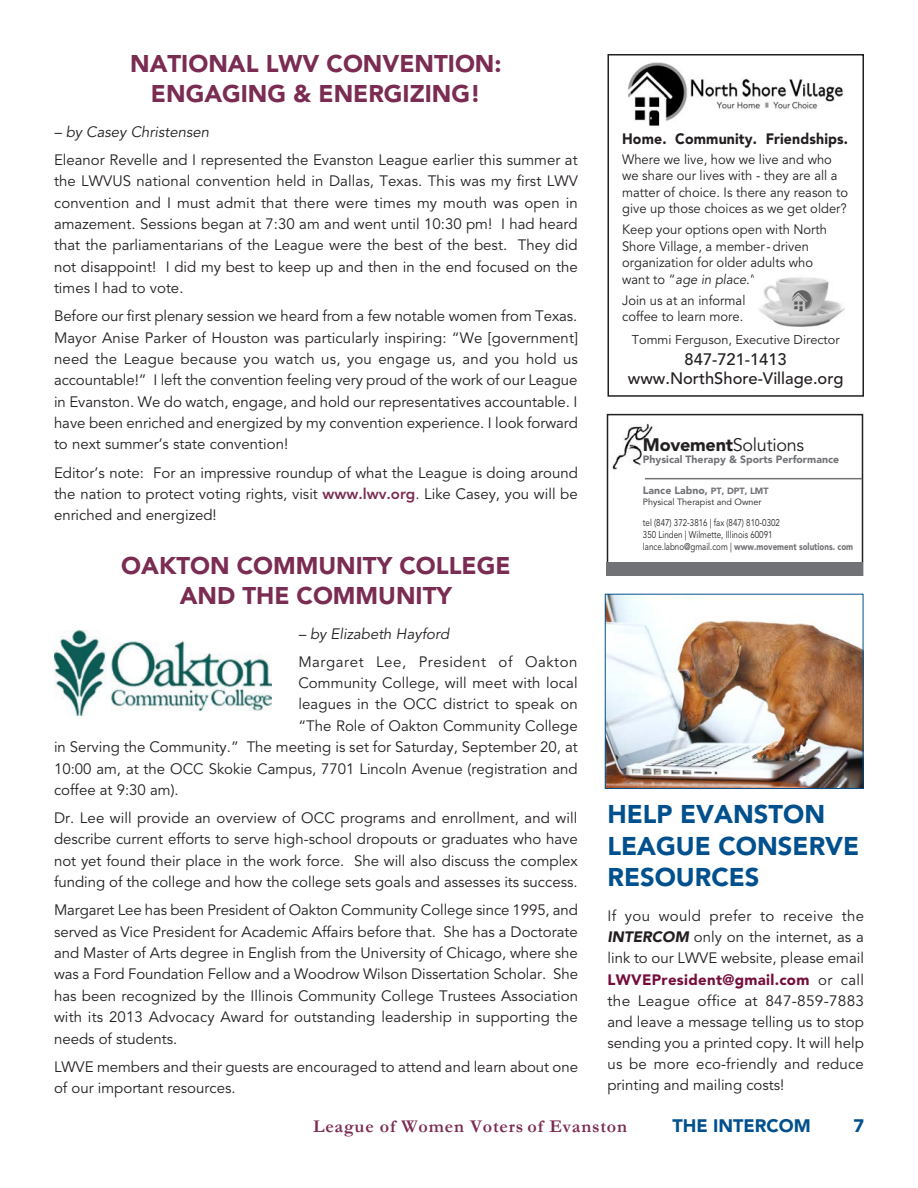
<style>
.page{position:relative;width:918px;height:1188px;background:#fff}
.page>*{position:absolute;margin:0;border:0;box-sizing:border-box;transform-origin:0 0}
.t1{font:900 25.5px "Avenir LT Std";color:#00508d}
.body_text_10{font:900 24px/30px "Avenir LT Std";color:#7a2c52;text-align:center}
.t2{font:700 18px "Garamond";letter-spacing:.045em;color:#7a2c52}
.t3{font:18px "Avenir LT Std";letter-spacing:-.015em;color:#231f20}
.t4{font:900 18px "Avenir LT Std";color:#00508d}
.t5{font:500 16.5px "Avenir LT Std";color:#231f20}
.body_text_10-2{font:15px/21.3px "Avenir LT Std";color:#231f20;text-align:justify}
.body_text_10-3{font:italic 15px "Avenir LT Std";color:#231f20}
.body_text_10-4{font:15px "Avenir LT Std";letter-spacing:.04em;color:#231f20}
.t6{font:900 15px "Avenir LT Std";letter-spacing:.01em;color:#231f20;scale:.94 1}
.t7{font:13.5px/16.5px "Avenir LT Std";color:#231f20;scale:.96 1}
.t8{font:italic 13.5px "Avenir LT Std";color:#231f20;scale:.96 1}
.t9{font:12.75px "Avenir LT Std";color:#231f20}
.t10{font:900 10.5px "Avenir LT Std";color:#717275}
.t11{font:9.75px "Avenir LT Std";color:#231f20;scale:.82 1}
.t12{font:900 9.75px "Avenir LT Std";color:#717275;scale:.82 1}
.t13{font:9px "Avenir LT Std";color:#231f20}
.s1{font-weight:800;color:#7a2c52}
.s2{font-style:normal}
.s3{font-weight:900}
.s4{font-size:9px}
.s5{font-weight:400;color:#231f20}
.s6{font-weight:900;font-style:italic}
.s7{font-weight:900;color:#750d3c}
</style>
<div class="page">
<div style="left:608px;top:54px;width:256px;height:343px;border:2px solid #231f20"></div>
<img style="left:628px;top:62px;width:215px;height:64px">
<img style="left:759px;top:277px;width:86px;height:50px">
<img style="left:611px;top:423px;width:249px;height:57px">
<div style="left:607px;top:414px;width:256px;height:162px;border:2px solid #231f20"></div>
<div style="left:607px;top:562px;width:256px;height:14px;background:#717275"></div>
<hr style="left:645px;top:478px;width:217px;height:1px;background:#717275">
<img style="left:607px;top:596px;width:254px;height:191px">
<div style="left:605px;top:594px;width:258px;height:195px;border:1px solid #00508d"></div>
<img style="left:54px;top:630px;width:217px;height:85px">
<p class="body_text_10" style="left:130px;top:49px;width:373px">NATIONAL LWV CONVENTION:<br>ENGAGING &amp; ENERGIZING!</p>
<p class="body_text_10-3" style="left:54px;top:123px;width:157px">– by Casey Christensen</p>
<p class="body_text_10-2" style="left:54px;top:149px;width:525px">Eleanor Revelle and I represented the Evanston League earlier this summer at the LWVUS national convention held in Dallas, Texas. This was my first LWV convention and I must admit that there were times my mouth was open in amazement. Sessions began at 7:30 am and went until 10:30 pm! I had heard that the parliamentarians of the League were the best of the best. They did not disappoint! I did my best to keep up and then in the end focused on the times I had to vote.</p>
<p class="body_text_10-2" style="left:54px;top:306px;width:526px">Before our first plenary session we heard from a few notable women from Texas.<br>Mayor Anise Parker of Houston was particularly inspiring: “We [government] need the League because you watch us, you engage us, and you hold us accountable!” I left the convention feeling very proud of the work of our League in Evanston. We do watch, engage, and hold our representatives accountable. I have been enriched and energized by my convention experience. I look forward to next summer’s state convention!</p>
<p class="body_text_10-2" style="left:54px;top:462px;width:525px">Editor’s note: For an impressive roundup of what the League is doing around the nation to protect voting rights, visit <span class="s1">www.lwv.org</span>. Like Casey, you will be enriched and energized!</p>
<p class="body_text_10" style="left:121px;top:551px;width:391px">OAKTON COMMUNITY COLLEGE<br>AND THE COMMUNITY</p>
<p class="body_text_10-3" style="left:298px;top:625px;width:152px">– by Elizabeth Hayford</p>
<p class="body_text_10-4" style="left:298px;top:653px;width:281px">Margaret Lee, President of Oakton</p>
<p class="body_text_10-2" style="left:298px;top:673px;width:281px">Community College, will meet with local</p>
<p class="body_text_10-2" style="left:298px;top:694px;width:281px">leagues in the OCC district to speak on</p>
<p class="body_text_10-2" style="left:298px;top:715px;width:281px">“The Role of Oakton Community College</p>
<p class="body_text_10-2" style="left:54px;top:737px;width:525px">in Serving the Community.” The meeting is set for Saturday, September 20, at</p>
<p class="body_text_10-2" style="left:54px;top:758px;width:525px">10:00 am, at the OCC Skokie Campus, 7701 Lincoln Avenue (registration and</p>
<p class="body_text_10-2" style="left:54px;top:780px;width:126px">coffee at 9:30 am).</p>
<p class="body_text_10-2" style="left:54px;top:808px;width:525px">Dr. Lee will provide an overview of OCC programs and enrollment, and will describe current efforts to serve high-school dropouts or graduates who have not yet found their place in the work force. She will also discuss the complex funding of the college and how the college sets goals and assesses its success.</p>
<p class="body_text_10-2" style="left:54px;top:900px;width:526px">Margaret Lee has been President of Oakton Community College since 1995, and served as Vice President for Academic Affairs before that. She has a Doctorate and Master of Arts degree in English from the University of Chicago, where she was a Ford Foundation Fellow and a Woodrow Wilson Dissertation Scholar. She has been recognized by the Illinois Community College Trustees Association with its 2013 Advocacy Award for outstanding leadership in supporting the needs of students.</p>
<p class="body_text_10-2" style="left:54px;top:1056px;width:526px">LWVE members and their guests are encouraged to attend and learn about one of our important resources.</p>
<p class="t6" style="left:622px;top:130px;width:242px">Home. Community. Friendships.</p>
<p class="t7" style="left:622px;top:151px;width:220px">Where we live, how we live and who</p>
<p class="t7" style="left:622px;top:168px;width:226px">we share our lives with - they are all a</p>
<p class="t7" style="left:622px;top:184px;width:237px">matter of choice. Is there any reason to give up those choices as we get older?</p>
<p class="t7" style="left:622px;top:222px;width:215px">Keep your options open with North</p>
<p class="t7" style="left:622px;top:238px;width:196px">Shore Village, a member-driven</p>
<p class="t7" style="left:622px;top:255px;width:200px">organization for older adults who</p>
<p class="t8" style="left:622px;top:271px;width:142px"><span class="s2">want to “</span>age in place.<span class="s2">”</span></p>
<p class="t7" style="left:622px;top:292px;width:130px">Join us at an informal</p>
<p class="t7" style="left:622px;top:309px;width:128px">coffee to learn more.</p>
<p class="t9" style="left:632px;top:332px;width:209px">Tommi Ferguson, Executive Director</p>
<p class="t5" style="left:685px;top:349px;width:104px">847-721-1413</p>
<p class="t5" style="left:628px;top:369px;width:217px">www.NorthShore-Village.org</p>
<p class="t3" style="left:643px;top:434px;width:163px"><span class="s3">Movement</span>Solutions</p>
<p class="t10" style="left:643px;top:453px;width:198px">Physical Therapy &amp; Sports Performance</p>
<p class="t10" style="left:643px;top:484px;width:127px">Lance Labno, <span class="s4">PT, DPT, LMT</span></p>
<p class="t13" style="left:643px;top:496px;width:120px">Physical Therapist and Owner</p>
<p class="t11" style="left:643px;top:517px;width:169px">tel (847) 372-3816 | fax (847) 810-0302</p>
<p class="t11" style="left:643px;top:529px;width:160px">350 Linden | Wilmette, Illinois 60091</p>
<p class="t12" style="left:643px;top:540px;width:258px"><span class="s5">lance.labno@gmail.com |</span> www.movement solutions. com</p>
<p class="t1" style="left:608px;top:799px;width:219px">HELP EVANSTON</p>
<p class="t1" style="left:608px;top:830px;width:253px">LEAGUE CONSERVE</p>
<p class="t1" style="left:608px;top:862px;width:154px">RESOURCES</p>
<p class="body_text_10-2" style="left:608px;top:905px;width:258px">If you would prefer to receive the <span class="s6">INTERCOM</span> only on the internet, as a link to our LWVE website, please email</p>
<p class="body_text_10-2" style="left:608px;top:970px;width:258px"><span class="s7">LWVEPresident@gmail.com</span> or call the League office at 847-859-7883 and leave a message telling us to stop sending you a printed copy. It will help us be more eco-friendly and reduce printing and mailing costs!</p>
<p class="t2" style="left:313px;top:1116px;width:315px">League of Women Voters of Evanston</p>
<p class="t4" style="left:672px;top:1115px;width:140px">THE INTERCOM</p>
<p class="t4" style="left:853px;top:1115px;width:12px">7</p>
</div>
